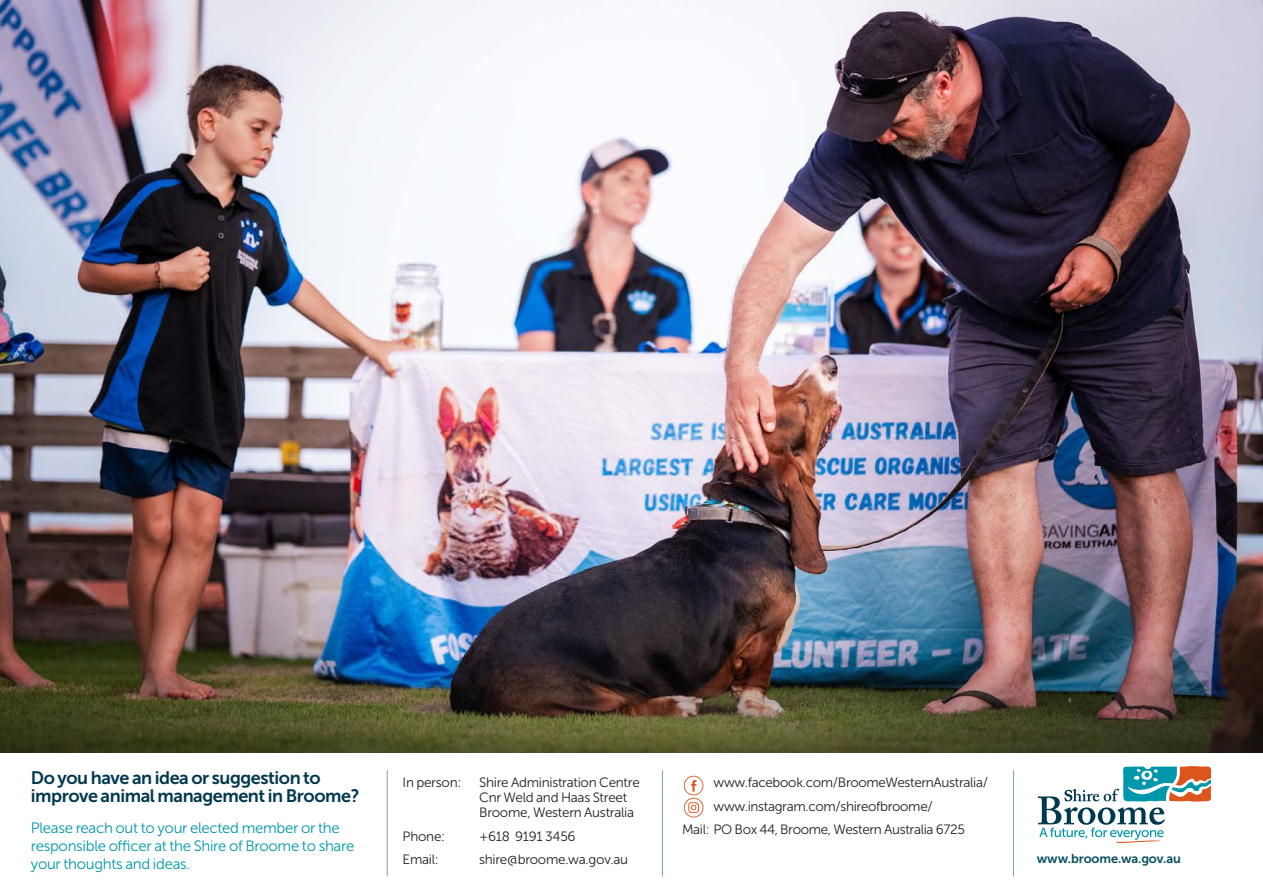
<style>
.page{position:relative;width:1263px;height:893px;background:#fff}
.page>*{position:absolute;margin:0;border:0;box-sizing:border-box;transform-origin:0 0}
.t1{font:18px/18px "Museo Sans 700";letter-spacing:-.025em;color:#00384e}
.t2{font:15px/18px "Museo Sans 300";letter-spacing:-.02em;color:#0096ab}
.t3{font:13.5px/15px "Museo Sans 300";letter-spacing:-.025em;color:#231f20}
.t4{font:12.9px "Museo Sans 700";letter-spacing:-.01em;color:#074f64}
</style>
<div class="page">
<img style="left:0;top:0;width:1263px;height:649px">
<svg style="left:1038px;top:766px;width:173px;height:77px"></svg>
<hr style="left:662px;top:770px;width:1px;height:106px;background:#80a2b3">
<hr style="left:1013px;top:770px;width:1px;height:106px;background:#80a2b3">
<hr style="left:387px;top:770px;width:1px;height:106px;background:#80a2b3">
<img style="left:0;top:649px;width:1263px;height:104px">
<svg style="left:684px;top:776px;width:19px;height:41px"></svg>
<p class="t1" style="left:31px;top:769px;width:330px">Do you have an idea or suggestion to improve animal management in Broome?</p>
<p class="t3" style="left:403px;top:775px;width:60px">In person:</p>
<p class="t3" style="left:479px;top:775px;width:162px">Shire Administration Centre<br>Cnr Weld and Haas Street<br>Broome, Western Australia</p>
<p class="t3" style="left:403px;top:829px;width:44px">Phone:</p>
<p class="t3" style="left:479px;top:829px;width:98px">+618 9191 3456</p>
<p class="t3" style="left:403px;top:852px;width:38px">Email:</p>
<p class="t3" style="left:479px;top:852px;width:150px">shire@broome.wa.gov.au</p>
<p class="t2" style="left:31px;top:819px;width:325px">Please reach out to your elected member or the responsible officer at the Shire of Broome to share your thoughts and ideas.</p>
<p class="t3" style="left:713px;top:775px;width:276px">www.facebook.com/BroomeWesternAustralia/</p>
<p class="t3" style="left:713px;top:799px;width:221px">www.instagram.com/shireofbroome/</p>
<p class="t3" style="left:682px;top:822px;width:284px">Mail: PO Box 44, Broome, Western Australia 6725</p>
<p class="t4" style="left:1037px;top:851px;width:146px">www.broome.wa.gov.au</p>
</div>
